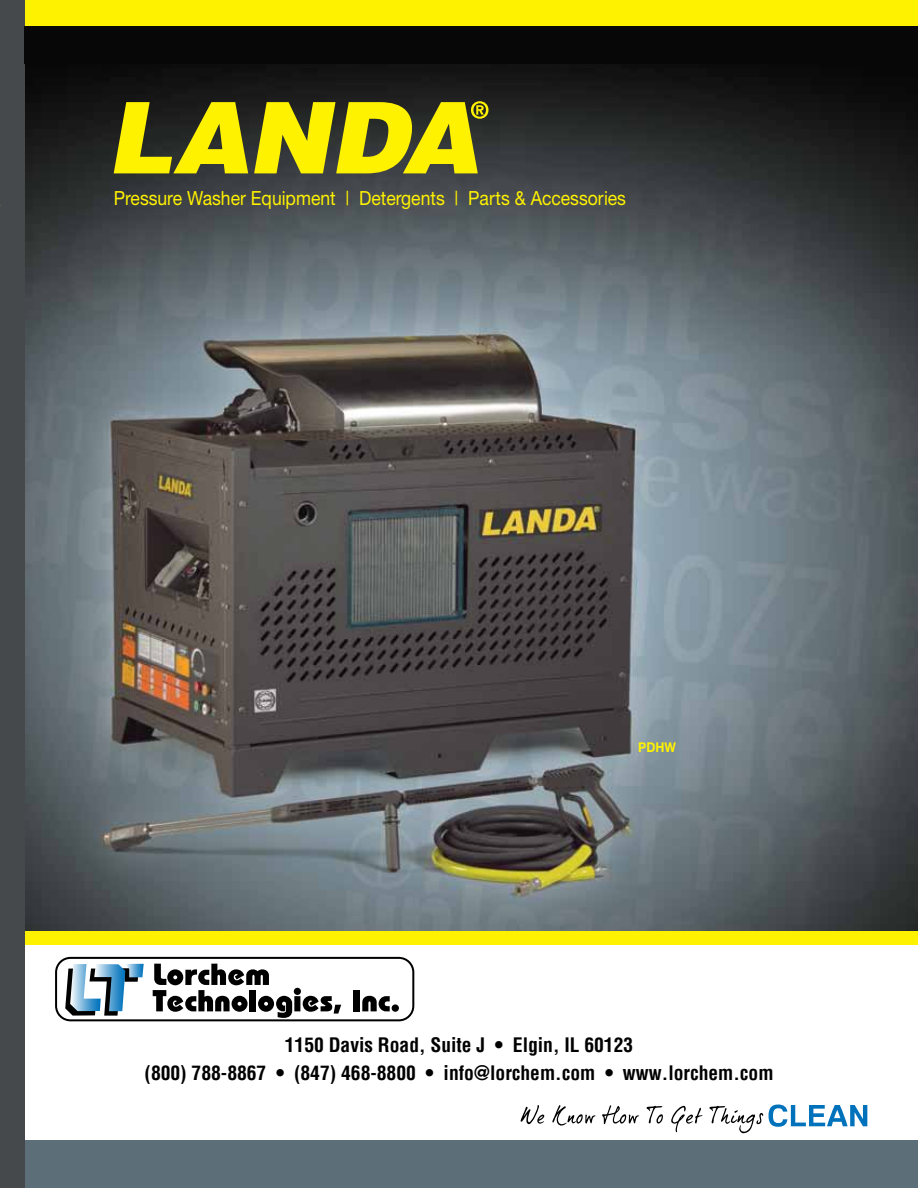
<style>
.page{position:relative;width:918px;height:1188px;background:#fff}
.page>*{position:absolute;margin:0;border:0;box-sizing:border-box;transform-origin:0 0}
.t1{font:700 condensed 19.5px "Helvetica";color:#000}
.t2{font:19.5px "Helvetica Neue";color:#fff200;scale:.9 1}
.t3{font:700 13.5px "Helvetica Neue";color:#fff200;scale:.9 1}
</style>
<div class="page">
<img style="left:24px;top:26px;width:894px;height:906px">
<div style="left:24px;top:0;width:894px;height:26px;background:#fff200"></div>
<div style="left:0;top:1141px;width:918px;height:47px;background:#5c6e77"></div>
<div style="left:24px;top:932px;width:894px;height:13px;background:#fff200"></div>
<div style="left:0;top:0;width:24px;height:1188px;background:#46494c"></div>
<svg style="left:114px;top:102px;width:134px;height:71px"></svg>
<svg style="left:254px;top:101px;width:235px;height:72px"></svg>
<div style="left:25px;top:26px;width:893px;height:38px;background:#070707"></div>
<div style="left:55px;top:957px;width:359px;height:64px;border:2px solid #000;border-radius:14px"></div>
<svg style="left:65px;top:964px;width:79px;height:52px"></svg>
<svg style="left:153px;top:964px;width:188px;height:54px"></svg>
<div style="left:353px;top:990px;width:7px;height:21px;background:#000"></div>
<svg style="left:362px;top:996px;width:28px;height:15px"></svg>
<div style="left:392px;top:1004px;width:7px;height:8px;background:#000;border-radius:50%"></div>
<svg style="left:521px;top:1105px;width:23px;height:19px"></svg>
<svg style="left:552px;top:1105px;width:43px;height:21px"></svg>
<svg style="left:602px;top:1105px;width:37px;height:19px"></svg>
<svg style="left:647px;top:1106px;width:16px;height:18px"></svg>
<svg style="left:671px;top:1106px;width:31px;height:26px"></svg>
<svg style="left:709px;top:1106px;width:54px;height:27px"></svg>
<svg style="left:769px;top:1105px;width:98px;height:22px"></svg>
<p class="t2" style="left:114px;top:187px;width:571px">Pressure Washer Equipment | Detergents | Parts &amp; Accessories</p>
<p class="t3" style="left:638px;top:739px;width:43px">PDHW</p>
<p class="t1" style="left:285px;top:1032px;width:350px">1150 Davis Road, Suite J • Elgin, IL 60123</p>
<p class="t1" style="left:145px;top:1060px;width:631px">(800) 788-8867 • (847) 468-8800 • info@lorchem.com • www.lorchem.com</p>
</div>
